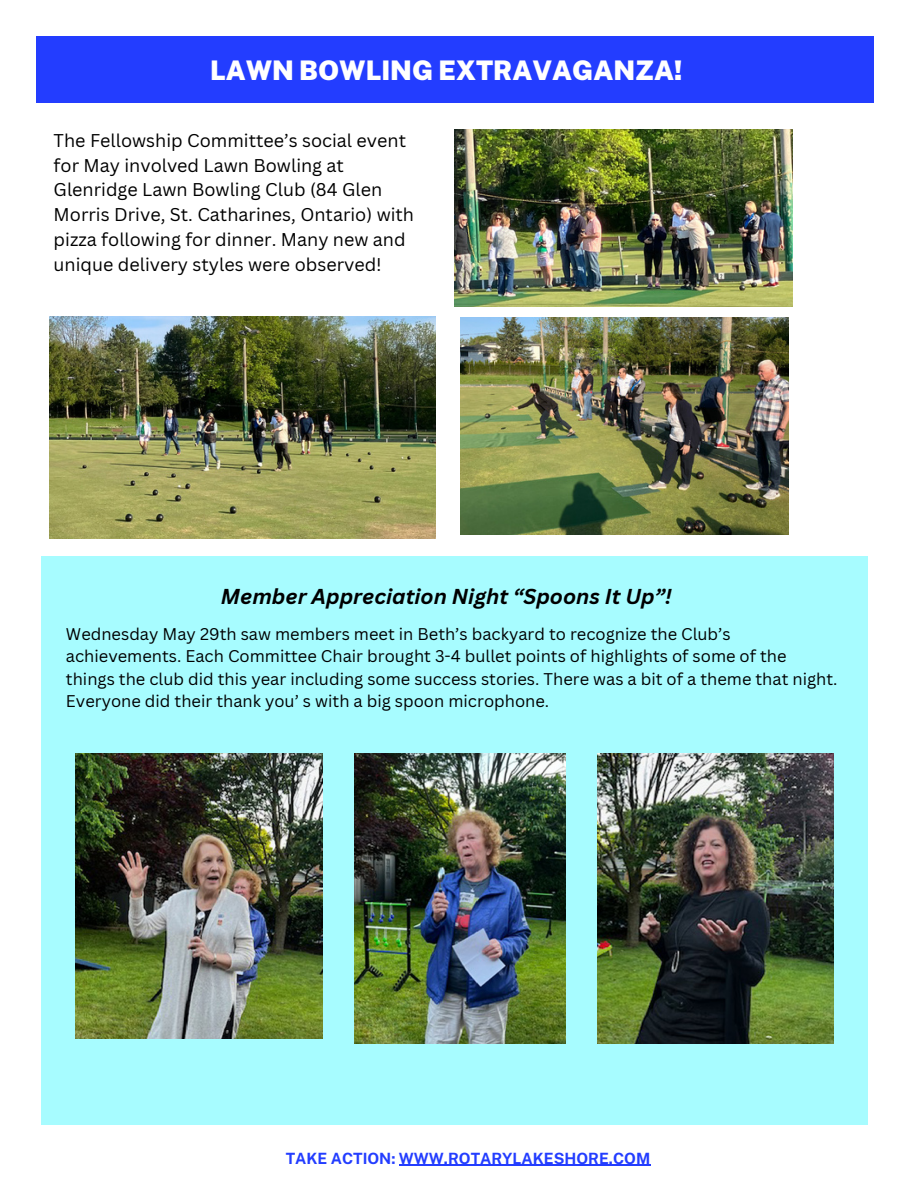
<style>
.page{position:relative;width:918px;height:1188px;background:#fff}
.page>*{position:absolute;margin:0;border:0;box-sizing:border-box;transform-origin:0 0}
.t1{font:900 27px "Public Sans";color:#fff}
.t2{font:italic 700 21px "Canva Sans";color:#000}
.t3{font:18px/24.8px "Canva Sans";color:#000}
.t4{font:16.5px/22.5px "Canva Sans";color:#000}
.t5{font:700 15.45px "Public Sans";color:#233dff}
</style>
<div class="page">
<div style="left:36px;top:37px;width:837px;height:66px;background:#233dff"></div>
<div style="left:41px;top:556px;width:826px;height:569px;background:#a7fcff"></div>
<img style="left:455px;top:130px;width:337px;height:176px">
<img style="left:49px;top:316px;width:386px;height:223px">
<img style="left:460px;top:317px;width:329px;height:217px">
<img style="left:76px;top:753px;width:246px;height:286px">
<img style="left:354px;top:753px;width:212px;height:290px">
<img style="left:598px;top:753px;width:236px;height:290px">
<hr style="left:399px;top:1165px;width:251px;height:1px;background:#233dff">
<h3 class="t1" style="left:210px;top:55px;width:474px">LAWN BOWLING EXTRAVAGANZA!</h3>
<p class="t3" style="left:54px;top:128px;width:362px">The Fellowship Committee’s social event for May involved Lawn Bowling at Glenridge Lawn Bowling Club (84 Glen Morris Drive, St. Catharines, Ontario) with pizza following for dinner. Many new and unique delivery styles were observed!</p>
<p class="t2" style="left:221px;top:581px;width:453px">Member Appreciation Night “Spoons It Up”!</p>
<p class="t4" style="left:66px;top:622px;width:773px">Wednesday May 29th saw members meet in Beth’s backyard to recognize the Club’s achievements. Each Committee Chair brought 3-4 bullet points of highlights of some of the things the club did this year including some success stories. There was a bit of a theme that night.<br>Everyone did their thank you’ s with a big spoon microphone.</p>
<p class="t5" style="left:286px;top:1149px;width:366px">TAKE ACTION: WWW.ROTARYLAKESHORE.COM</p>
</div>
